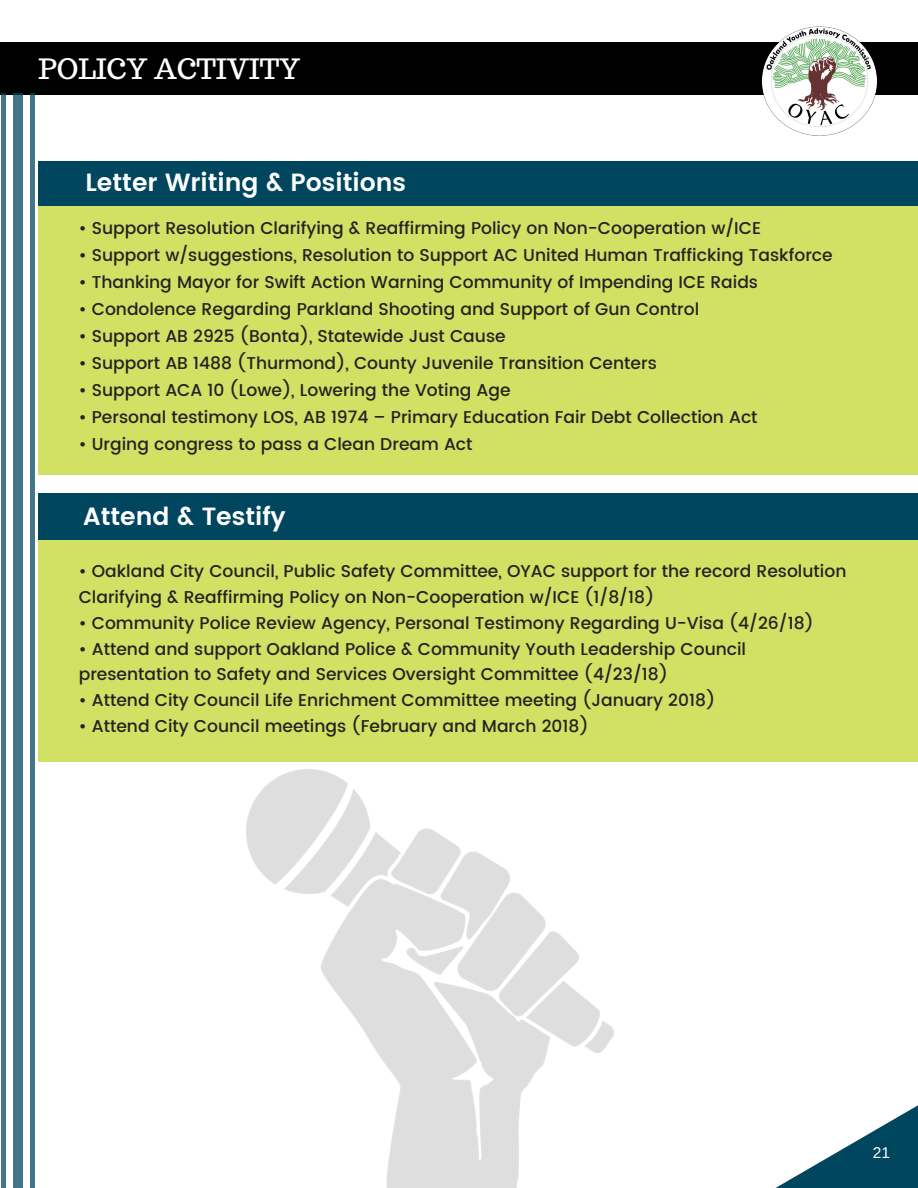
<style>
.page{position:relative;width:918px;height:1188px;background:#fff}
.page>*{position:absolute;margin:0;border:0;box-sizing:border-box;transform-origin:0 0}
.t1{font:28.05px "Trocchi";color:#fff}
.t2{font:600 24.9px "Poppins";color:#fff}
.t3{font:500 17.1px/25.8px "Poppins";color:#222}
.t4{font:15.6px "Arimo";color:#fff}
</style>
<div class="page">
<div style="left:0;top:42px;width:918px;height:52px;background:#000"></div>
<div style="left:1px;top:94px;width:5px;height:1094px;background:#437689"></div>
<div style="left:13px;top:94px;width:10px;height:1094px;background:#437689"></div>
<div style="left:30px;top:94px;width:5px;height:1094px;background:#437689"></div>
<div style="left:38px;top:206px;width:880px;height:269px;background:#d2e063"></div>
<svg style="left:775px;top:1105px;width:143px;height:83px"></svg>
<div style="left:38px;top:161px;width:880px;height:45px;background:#00465f"></div>
<div style="left:38px;top:494px;width:880px;height:46px;background:#00465f"></div>
<div style="left:38px;top:540px;width:880px;height:222px;background:#d2e063"></div>
<img style="left:760px;top:26px;width:119px;height:110px">
<img style="left:246px;top:769px;width:367px;height:419px">
<h1 class="t1" style="left:39px;top:50px;width:264px">POLICY ACTIVITY</h1>
<h2 class="t2" style="left:86px;top:168px;width:322px">Letter Writing &amp; Positions</h2>
<p class="t3" style="left:79px;top:216px;width:684px">• Support Resolution Clarifying &amp; Reaffirming Policy on Non-Cooperation w/ICE</p>
<p class="t3" style="left:79px;top:243px;width:755px">• Support w/suggestions, Resolution to Support AC United Human Trafficking Taskforce</p>
<p class="t3" style="left:79px;top:270px;width:681px">• Thanking Mayor for Swift Action Warning Community of Impending ICE Raids</p>
<p class="t3" style="left:79px;top:297px;width:622px">• Condolence Regarding Parkland Shooting and Support of Gun Control</p>
<p class="t3" style="left:79px;top:324px;width:428px">• Support AB 2925 (Bonta), Statewide Just Cause</p>
<p class="t3" style="left:79px;top:351px;width:580px">• Support AB 1488 (Thurmond), County Juvenile Transition Centers</p>
<p class="t3" style="left:79px;top:378px;width:433px">• Support ACA 10 (Lowe), Lowering the Voting Age</p>
<p class="t3" style="left:79px;top:405px;width:680px">• Personal testimony LOS, AB 1974 – Primary Education Fair Debt Collection Act</p>
<p class="t3" style="left:79px;top:432px;width:395px">• Urging congress to pass a Clean Dream Act</p>
<h2 class="t2" style="left:83px;top:502px;width:204px">Attend &amp; Testify</h2>
<p class="t3" style="left:79px;top:558px;width:769px">• Oakland City Council, Public Safety Committee, OYAC support for the record Resolution<br>Clarifying &amp; Reaffirming Policy on Non-Cooperation w/ICE (1/8/18)</p>
<p class="t3" style="left:79px;top:610px;width:737px">• Community Police Review Agency, Personal Testimony Regarding U-Visa (4/26/18)</p>
<p class="t3" style="left:79px;top:636px;width:669px">• Attend and support Oakland Police &amp; Community Youth Leadership Council presentation to Safety and Services Oversight Committee (4/23/18)</p>
<p class="t3" style="left:79px;top:688px;width:638px">• Attend City Council Life Enrichment Committee meeting (January 2018)</p>
<p class="t3" style="left:79px;top:713px;width:511px">• Attend City Council meetings (February and March 2018)</p>
<p class="t4" style="left:873px;top:1144px;width:19px">21</p>
</div>
